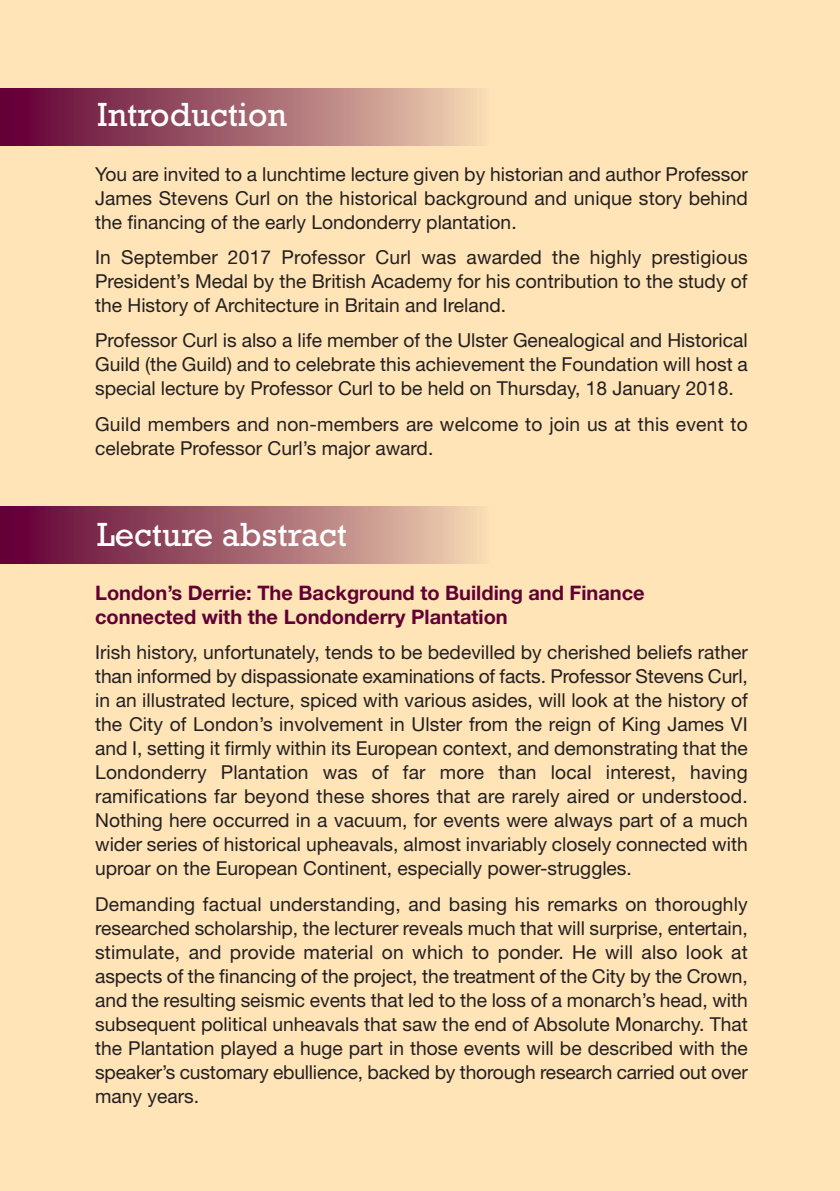
<style>
.page{position:relative;width:840px;height:1191px;background:#fff}
.page>*{position:absolute;margin:0;border:0;box-sizing:border-box;transform-origin:0 0}
.t1{font:34px "Rockwell";color:#fff}
.t2{font:700 20px/24px "Helvetica Neue";color:#620034}
.t3{font:19.2px/24px "Helvetica Neue";color:#231f20;text-align:justify}
</style>
<div class="page">
<div style="left:0;top:0;width:839px;height:1191px;background:#ffe4b8"></div>
<div style="left:0;top:89px;width:488px;height:56px;background:linear-gradient(to right,#5d0032,#f1d4b1)"></div>
<div style="left:0;top:507px;width:488px;height:56px;background:linear-gradient(to right,#5d0032,#f1d4b1)"></div>
<h1 class="t1" style="left:97px;top:102px;width:191px">Introduction</h1>
<p class="t3" style="left:95px;top:164px;width:653px">You are invited to a lunchtime lecture given by historian and author Professor James Stevens Curl on the historical background and unique story behind the financing of the early Londonderry plantation.</p>
<p class="t3" style="left:95px;top:247px;width:653px">In September 2017 Professor Curl was awarded the highly prestigious President’s Medal by the British Academy for his contribution to the study of the History of Architecture in Britain and Ireland.</p>
<p class="t3" style="left:95px;top:330px;width:653px">Professor Curl is also a life member of the Ulster Genealogical and Historical Guild (the Guild) and to celebrate this achievement the Foundation will host a special lecture by Professor Curl to be held on Thursday, 18 January 2018.</p>
<p class="t3" style="left:95px;top:414px;width:654px">Guild members and non-members are welcome to join us at this event to celebrate Professor Curl’s major award.</p>
<h1 class="t1" style="left:97px;top:521px;width:251px">Lecture abstract</h1>
<p class="t2" style="left:95px;top:583px;width:551px">London’s Derrie: The Background to Building and Finance connected with the Londonderry Plantation</p>
<p class="t3" style="left:95px;top:642px;width:653px">Irish history, unfortunately, tends to be bedevilled by cherished beliefs rather than informed by dispassionate examinations of facts. Professor Stevens Curl, in an illustrated lecture, spiced with various asides, will look at the history of the City of London’s involvement in Ulster from the reign of King James VI and I, setting it firmly within its European context, and demonstrating that the Londonderry Plantation was of far more than local interest, having ramifications far beyond these shores that are rarely aired or understood.<br>Nothing here occurred in a vacuum, for events were always part of a much wider series of historical upheavals, almost invariably closely connected with uproar on the European Continent, especially power-struggles.</p>
<p class="t3" style="left:95px;top:894px;width:654px">Demanding factual understanding, and basing his remarks on thoroughly researched scholarship, the lecturer reveals much that will surprise, entertain, stimulate, and provide material on which to ponder. He will also look at aspects of the financing of the project, the treatment of the City by the Crown, and the resulting seismic events that led to the loss of a monarch’s head, with subsequent political unheavals that saw the end of Absolute Monarchy. That the Plantation played a huge part in those events will be described with the speaker’s customary ebullience, backed by thorough research carried out over many years.</p>
</div>
